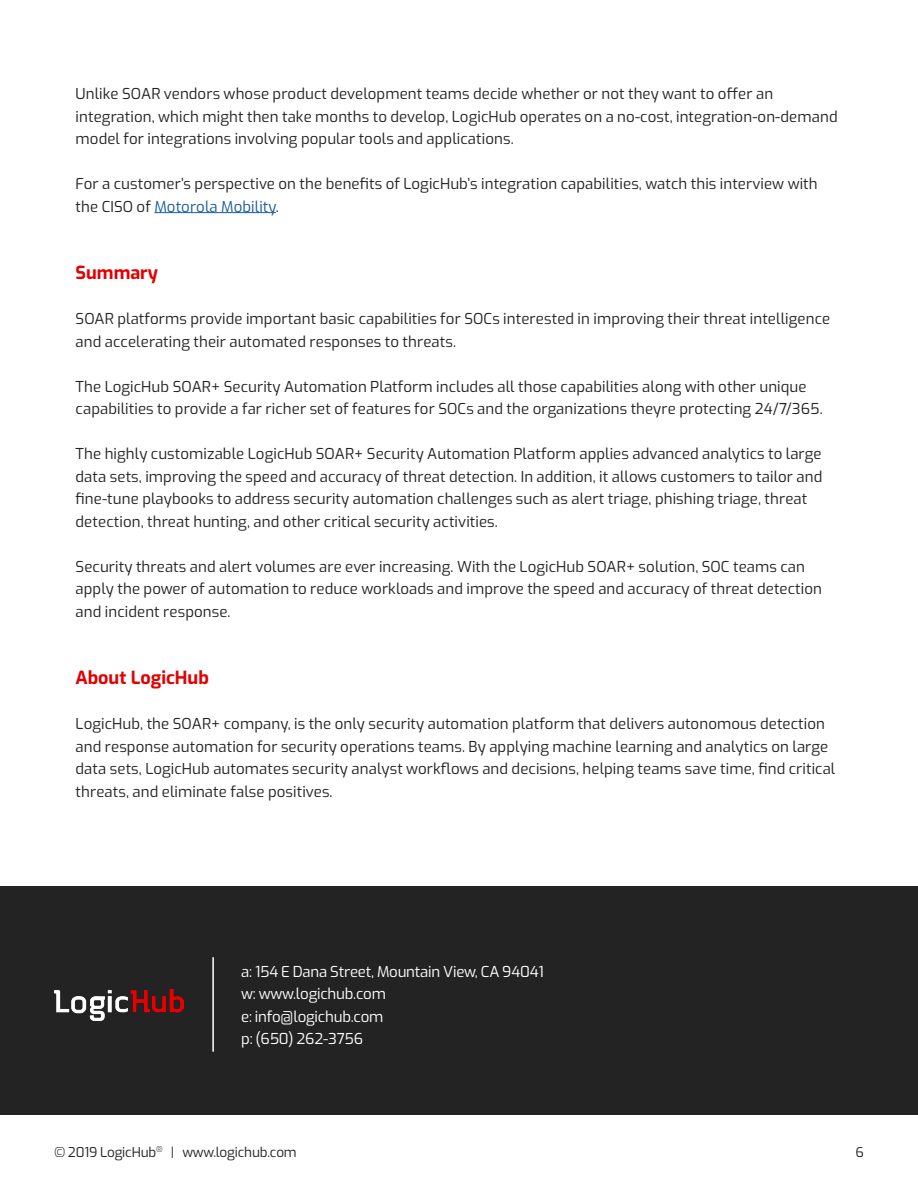
<style>
.page{position:relative;width:918px;height:1188px;background:#fff}
.page>*{position:absolute;margin:0;border:0;box-sizing:border-box;transform-origin:0 0}
.Subheaders{font:700 18px "Exo";color:#e30000}
.Paragraph_Text{font:15px/22.5px "Exo";letter-spacing:.005em;color:#232323}
.t1{font:15px/22.5px "Exo";letter-spacing:-.015em;color:#fff}
.t2{font:13.5px "Exo";letter-spacing:-.015em;color:#232323}
.s1{color:#175d9e}
</style>
<div class="page">
<div style="left:0;top:886px;width:918px;height:229px;background:#232323"></div>
<img style="left:54px;top:989px;width:129px;height:31px">
<hr style="left:212px;top:957px;width:2px;height:95px;background:#fff">
<hr style="left:154px;top:212px;width:122px;height:1px;background:#175d9e">
<p class="Paragraph_Text" style="left:76px;top:82px;width:764px">Unlike SOAR vendors whose product development teams decide whether or not they want to offer an integration, which might then take months to develop, LogicHub operates on a no-cost, integration-on-demand model for integrations involving popular tools and applications.</p>
<p class="Paragraph_Text" style="left:76px;top:172px;width:744px">For a customer’s perspective on the benefits of LogicHub’s integration capabilities, watch this interview with the CISO of <span class="s1">Motorola Mobility</span>.</p>
<p class="Subheaders" style="left:76px;top:259px;width:84px">Summary</p>
<p class="Paragraph_Text" style="left:76px;top:307px;width:756px">SOAR platforms provide important basic capabilities for SOCs interested in improving their threat intelligence and accelerating their automated responses to threats.</p>
<p class="Paragraph_Text" style="left:76px;top:374px;width:749px">The LogicHub SOAR+ Security Automation Platform includes all those capabilities along with other unique capabilities to provide a far richer set of features for SOCs and the organizations theyre protecting 24/7/365.</p>
<p class="Paragraph_Text" style="left:76px;top:442px;width:748px">The highly customizable LogicHub SOAR+ Security Automation Platform applies advanced analytics to large data sets, improving the speed and accuracy of threat detection. In addition, it allows customers to tailor and fine-tune playbooks to address security automation challenges such as alert triage, phishing triage, threat detection, threat hunting, and other critical security activities.</p>
<p class="Paragraph_Text" style="left:76px;top:554px;width:748px">Security threats and alert volumes are ever increasing. With the LogicHub SOAR+ solution, SOC teams can apply the power of automation to reduce workloads and improve the speed and accuracy of threat detection and incident response.</p>
<p class="Subheaders" style="left:76px;top:664px;width:135px">About LogicHub</p>
<p class="Paragraph_Text" style="left:76px;top:712px;width:761px">LogicHub, the SOAR+ company, is the only security automation platform that delivers autonomous detection and response automation for security operations teams. By applying machine learning and analytics on large data sets, LogicHub automates security analyst workflows and decisions, helping teams save time, find critical threats, and eliminate false positives.</p>
<p class="t1" style="left:241px;top:959px;width:304px">a: 154 E Dana Street, Mountain View, CA 94041 w: www.logichub.com<br>e: info@logichub.com<br>p: (650) 262-3756</p>
<p class="t2" style="left:54px;top:1142px;width:244px">© 2019 LogicHub<sup>®</sup> | www.logichub.com</p>
<p class="t2" style="left:856px;top:1142px;width:10px">6</p>
</div>
